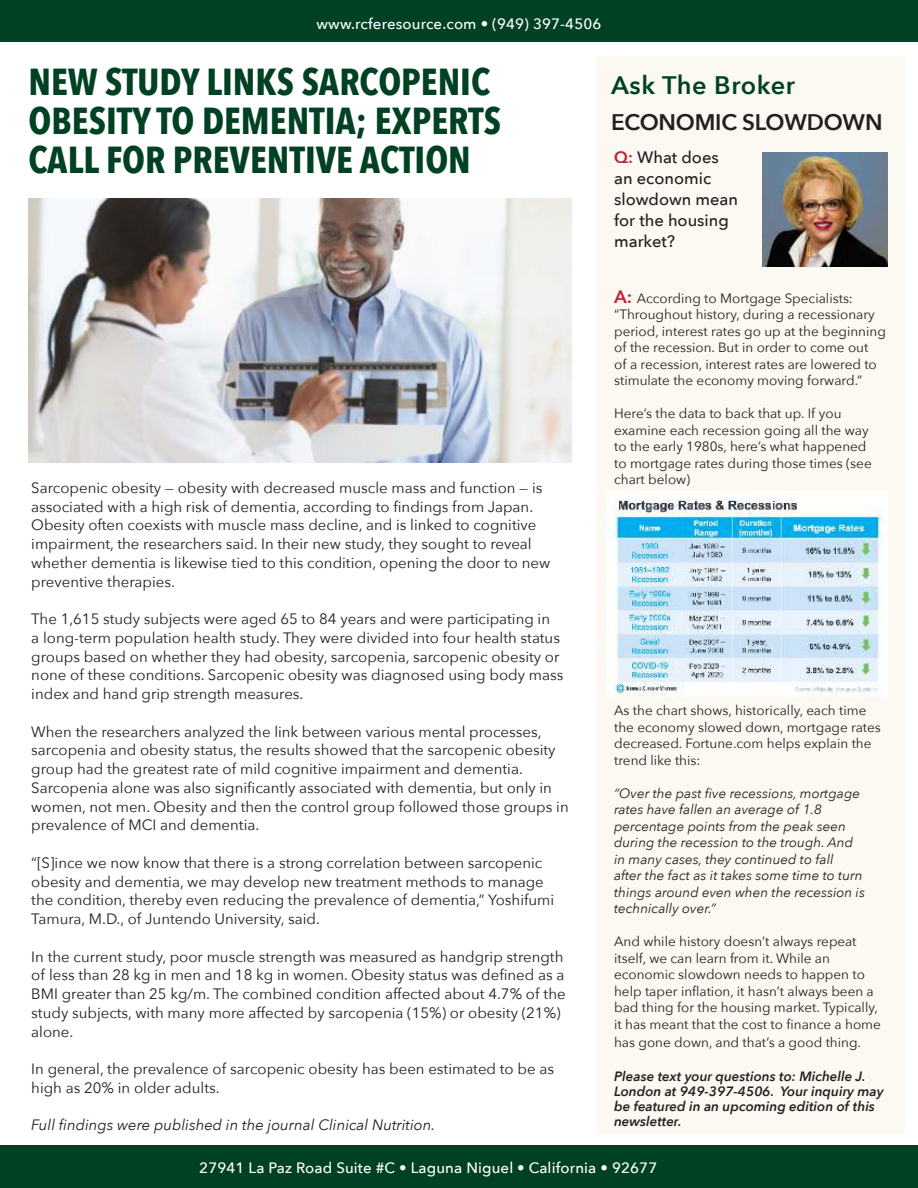
<style>
.page{position:relative;width:918px;height:1188px;background:#fff}
.page>*{position:absolute;margin:0;border:0;box-sizing:border-box;transform-origin:0 0}
.t1{font:700 37.5px/39px "Avenir Next Condensed";color:#014123}
.t2{font:600 25.35px "Avenir Next";letter-spacing:.025em;color:#014123}
.t3{font:600 22.5px "Avenir Next";letter-spacing:-.01em;color:#231f20}
.t4{font:500 16.5px/21px "Avenir Next";color:#231f20}
.t5{font:15px/18.8px "Avenir Next";color:#231f20}
.t6{font:500 15px "Avenir Next";letter-spacing:.01em;color:#fff}
.t7{font:italic 15px "Avenir Next";color:#231f20}
.t8{font:13.5px/16.5px "Avenir Next";color:#231f20}
.t9{font:italic 13.5px/16.5px "Avenir Next";color:#231f20}
.t10{font:italic 600 13.5px/15px "Avenir Next";color:#231f20}
.s1{font-weight:600;color:#c41f34}
.s2{font-weight:600;font-size:18px;color:#c41f34}
</style>
<div class="page">
<div style="left:0;top:1146px;width:918px;height:42px;background:#014123"></div>
<div style="left:0;top:0;width:918px;height:41px;background:#014123"></div>
<div style="left:596px;top:57px;width:309px;height:1077px;background:#fbf9f2"></div>
<img style="left:763px;top:152px;width:125px;height:114px">
<img style="left:29px;top:199px;width:544px;height:263px">
<img style="left:606px;top:491px;width:282px;height:206px">
<p class="t6" style="left:317px;top:17px;width:286px">www.rcferesource.com • (949) 397-4506</p>
<h1 class="t1" style="left:29px;top:65px;width:474px">NEW STUDY LINKS SARCOPENIC<br>OBESITY TO DEMENTIA; EXPERTS<br>CALL FOR PREVENTIVE ACTION</h1>
<h2 class="t2" style="left:611px;top:75px;width:186px">Ask The Broker</h2>
<h3 class="t3" style="left:611px;top:112px;width:273px">ECONOMIC SLOWDOWN</h3>
<p class="t4" style="left:614px;top:148px;width:125px"><span class="s1">Q:</span> What does an economic slowdown mean for the housing market?</p>
<p class="t5" style="left:31px;top:480px;width:520px">Sarcopenic obesity — obesity with decreased muscle mass and function — is associated with a high risk of dementia, according to findings from Japan.<br>Obesity often coexists with muscle mass decline, and is linked to cognitive impairment, the researchers said. In their new study, they sought to reveal whether dementia is likewise tied to this condition, opening the door to new preventive therapies.</p>
<p class="t5" style="left:31px;top:609px;width:534px">The 1,615 study subjects were aged 65 to 84 years and were participating in<br>a long-term population health study. They were divided into four health status groups based on whether they had obesity, sarcopenia, sarcopenic obesity or none of these conditions. Sarcopenic obesity was diagnosed using body mass index and hand grip strength measures.</p>
<p class="t5" style="left:31px;top:723px;width:539px">When the researchers analyzed the link between various mental processes, sarcopenia and obesity status, the results showed that the sarcopenic obesity group had the greatest rate of mild cognitive impairment and dementia.<br>Sarcopenia alone was also significantly associated with dementia, but only in women, not men. Obesity and then the control group followed those groups in prevalence of MCI and dementia.</p>
<p class="t5" style="left:31px;top:855px;width:524px">“[S]ince we now know that there is a strong correlation between sarcopenic obesity and dementia, we may develop new treatment methods to manage the condition, thereby even reducing the prevalence of dementia,” Yoshifumi Tamura, M.D., of Juntendo University, said.</p>
<p class="t5" style="left:31px;top:946px;width:536px">In the current study, poor muscle strength was measured as handgrip strength of less than 28 kg in men and 18 kg in women. Obesity status was defined as a BMI greater than 25 kg/m. The combined condition affected about 4.7% of the study subjects, with many more affected by sarcopenia (15%) or obesity (21%) alone.</p>
<p class="t5" style="left:31px;top:1059px;width:524px">In general, the prevalence of sarcopenic obesity has been estimated to be as high as 20% in older adults.</p>
<p class="t7" style="left:31px;top:1113px;width:406px">Full findings were published in the journal Clinical Nutrition.</p>
<p class="t8" style="left:614px;top:291px;width:273px"><span class="s2">A:</span> According to Mortgage Specialists: “Throughout history, during a recessionary period, interest rates go up at the beginning of the recession. But in order to come out<br>of a recession, interest rates are lowered to stimulate the economy moving forward.”</p>
<p class="t8" style="left:614px;top:405px;width:259px">Here’s the data to back that up. If you examine each recession going all the way to the early 1980s, here’s what happened to mortgage rates during those times (see chart below)</p>
<p class="t8" style="left:614px;top:704px;width:268px">As the chart shows, historically, each time the economy slowed down, mortgage rates decreased. Fortune.com helps explain the trend like this:</p>
<p class="t9" style="left:614px;top:784px;width:252px">“Over the past five recessions, mortgage rates have fallen an average of 1.8 percentage points from the peak seen during the recession to the trough. And in many cases, they continued to fall<br>after the fact as it takes some time to turn things around even when the recession is technically over.”</p>
<p class="t8" style="left:614px;top:935px;width:268px">And while history doesn’t always repeat itself, we can learn from it. While an economic slowdown needs to happen to help taper inflation, it hasn’t always been a bad thing for the housing market. Typically, it has meant that the cost to finance a home</p>
<p class="t8" style="left:614px;top:1036px;width:248px">has gone down, and that’s a good thing.</p>
<p class="t10" style="left:614px;top:1070px;width:271px">Please text your questions to: Michelle J.<br>London at 949-397-4506. Your inquiry may be featured in an upcoming edition of this newsletter.</p>
<p class="t6" style="left:199px;top:1161px;width:460px">27941 La Paz Road Suite #C • Laguna Niguel • California • 92677</p>
</div>
